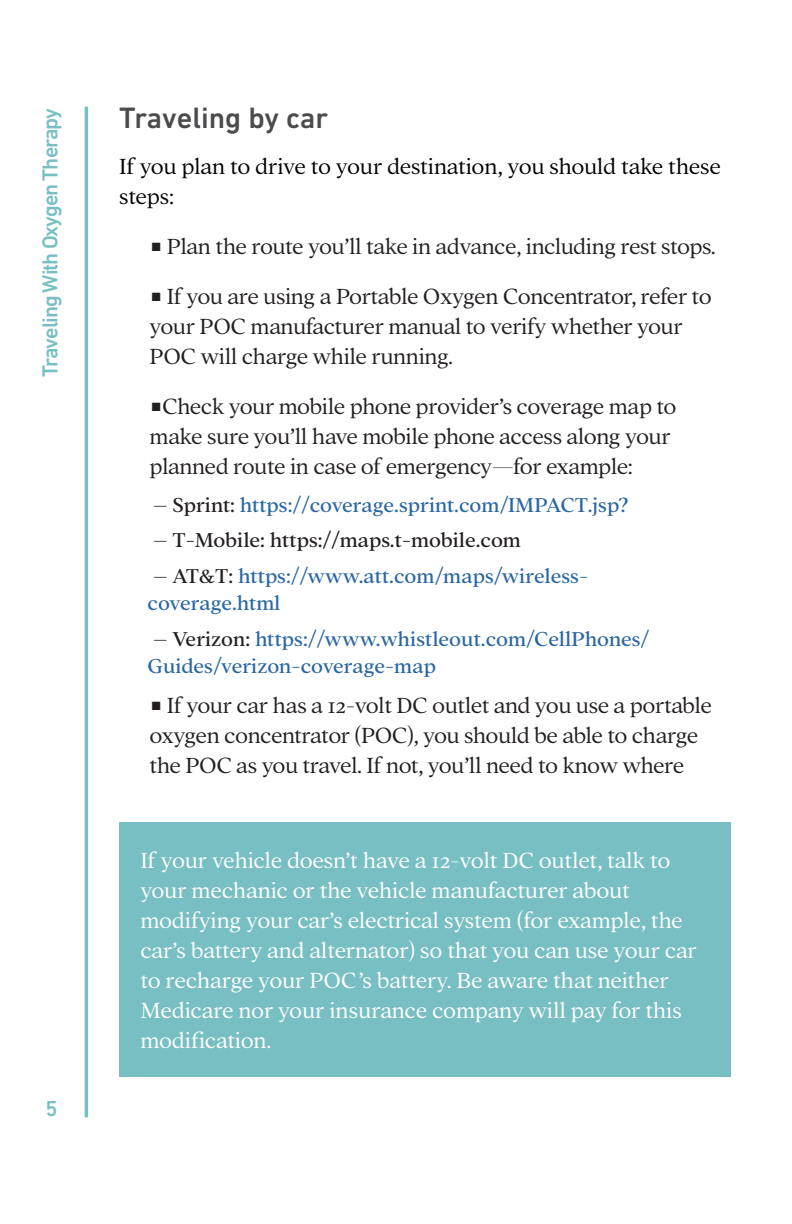
<style>
.page{position:relative;width:792px;height:1224px;background:#fff}
.page>*{position:absolute;margin:0;border:0;box-sizing:border-box;transform-origin:0 0}
.t1{font:500 30px "DIN Next LT Pro";color:#4b4b4d}
.t2{font:300 24px/30px "Addington CF";letter-spacing:-.025em;color:#231f20}
.t3{font:300 24px/30px "Addington CF";letter-spacing:-.015em;color:#fff}
.t4{font:300 24px/30px "Addington CF";letter-spacing:-.015em;color:#000}
.t5{font:22px/27.6px "Addington CF";color:#2a67a3}
.t6{font:22px "Addington CF";color:#231f20}
.t7{font:500 22px "DIN Next LT Pro";letter-spacing:-.045em;color:#78bfc4}
.s1{font-family:"Lucida Grande";font-weight:400}
.s2{color:#231f20}
</style>
<div class="page">
<hr style="left:85px;top:108px;width:3px;height:1008px;background:#78bfc4">
<div style="left:119px;top:822px;width:612px;height:255px;background:#78bfc4"></div>
<p class="t7" style="left:41px;top:377px;width:271px;rotate:-90deg">Traveling With Oxygen Therapy</p>
<p class="t7" style="left:46px;top:1100px;width:14px">5</p>
<p class="t1" style="left:119px;top:106px;width:211px">Traveling by car</p>
<p class="t4" style="left:119px;top:152px;width:603px">If you plan to drive to your destination, you should take these steps:</p>
<p class="t2" style="left:150px;top:232px;width:568px"><span class="s1">■</span> Plan the route you’ll take in advance, including rest stops.</p>
<p class="t2" style="left:150px;top:282px;width:564px"><span class="s1">■</span> If you are using a Portable Oxygen Concentrator, refer to your POC manufacturer manual to verify whether your<br>POC will charge while running.</p>
<p class="t2" style="left:150px;top:392px;width:529px"><span class="s1">■</span>Check your mobile phone provider’s coverage map to make sure you’ll have mobile phone access along your planned route in case of emergency—for example:</p>
<p class="t5" style="left:153px;top:491px;width:477px"><span class="s2">– Sprint:</span> https://coverage.sprint.com/IMPACT.jsp?</p>
<p class="t6" style="left:153px;top:530px;width:369px">– T-Mobile: https://maps.t-mobile.com</p>
<p class="t5" style="left:148px;top:562px;width:442px"><span class="s2">– AT&amp;T:</span> https://www.att.com/maps/wireless&shy;coverage.html</p>
<p class="t5" style="left:148px;top:625px;width:503px"><span class="s2">– Verizon:</span> https://www.whistleout.com/CellPhones/<br>Guides/verizon-coverage-map</p>
<p class="t2" style="left:150px;top:691px;width:564px"><span class="s1">■</span> If your car has a 12-volt DC outlet and you use a portable oxygen concentrator (POC), you should be able to charge the POC as you travel. If not, you’ll need to know where</p>
<p class="t3" style="left:140px;top:845px;width:558px">If your vehicle doesn’t have a 12-volt DC outlet, talk to your mechanic or the vehicle manufacturer about modifying your car’s electrical system (for example, the car’s battery and alternator) so that you can use your car to recharge your POC’s battery. Be aware that neither Medicare nor your insurance company will pay for this modification.</p>
</div>
